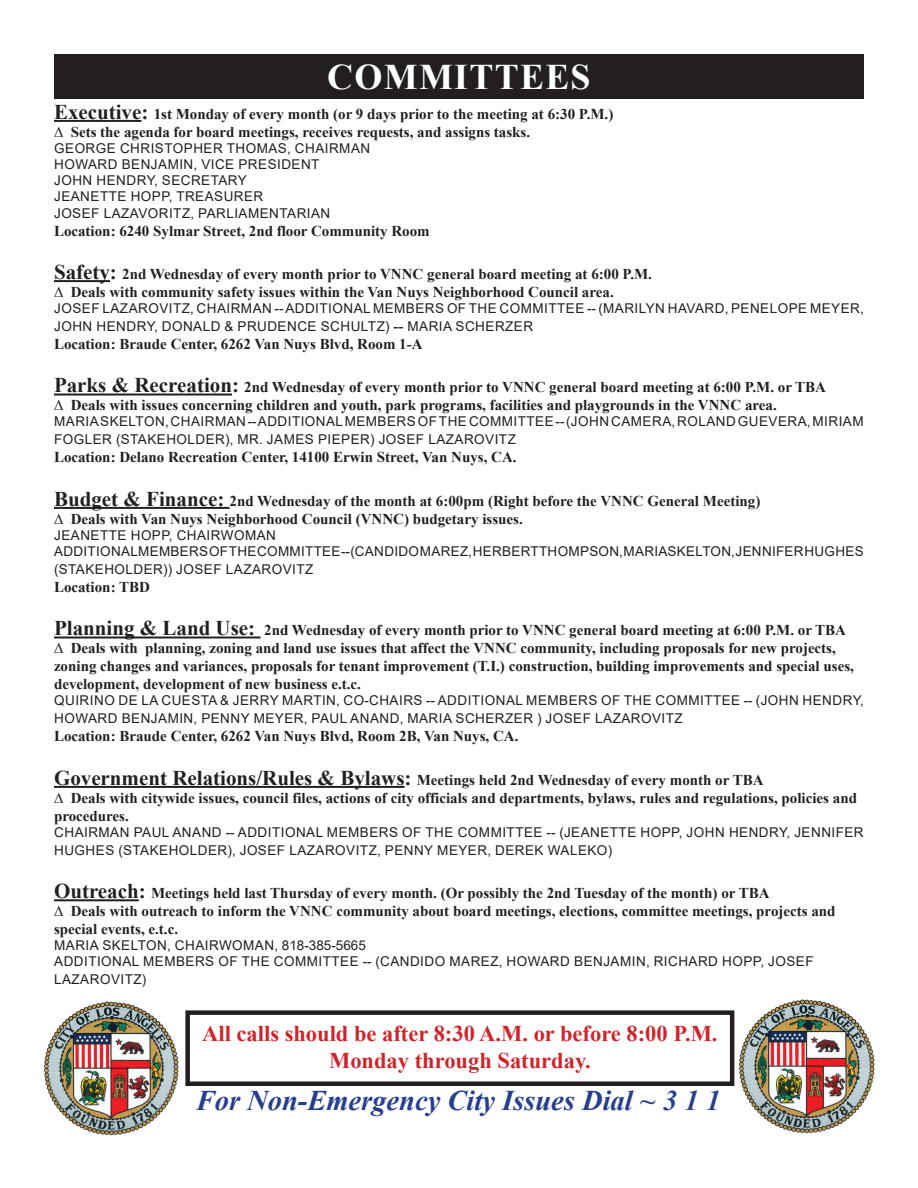
<style>
.page{position:relative;width:918px;height:1188px;background:#fff}
.page>*{position:absolute;margin:0;border:0;box-sizing:border-box;transform-origin:0 0}
.t1{font:700 36px "Times New Roman";letter-spacing:.035em;color:#fff}
.t2{font:italic 700 28.5px "Times New Roman";color:#253f8e}
.t3{font:700 22.5px/27px "Times New Roman";color:#d1232a;text-align:center}
.t4{font:700 15px/18px "Times New Roman";color:#231f20}
.t5{font:13.5px/16.2px "Arial";letter-spacing:.035em;color:#231f20}
.s1{font-size:21px}
.s2{font-family:"Times New Roman";font-weight:700;font-size:15px}
</style>
<div class="page">
<img style="left:44px;top:1001px;width:135px;height:135px">
<div style="left:54px;top:54px;width:810px;height:45px;background:#231f20"></div>
<hr style="left:54px;top:120px;width:87px;height:2px;background:#231f20">
<hr style="left:54px;top:280px;width:56px;height:2px;background:#231f20">
<hr style="left:54px;top:394px;width:178px;height:2px;background:#231f20">
<hr style="left:54px;top:507px;width:176px;height:2px;background:#231f20">
<hr style="left:54px;top:637px;width:207px;height:2px;background:#231f20">
<hr style="left:54px;top:786px;width:351px;height:2px;background:#231f20">
<hr style="left:54px;top:899px;width:85px;height:2px;background:#231f20">
<div style="left:185px;top:1010px;width:549px;height:76px;border:4px solid #231f20"></div>
<img style="left:739px;top:999px;width:135px;height:135px">
<h1 class="t1" style="left:327px;top:57px;width:265px">COMMITTEES</h1>
<p class="t4" style="left:54px;top:105px;width:561px"><span class="s1">Executive:</span> 1st Monday of every month (or 9 days prior to the meeting at 6:30 P.M.) ∆ Sets the agenda for board meetings, receives requests, and assigns tasks.</p>
<p class="t5" style="left:54px;top:140px;width:318px">GEORGE CHRISTOPHER THOMAS, CHAIRMAN<br>HOWARD BENJAMIN, VICE PRESIDENT<br>JOHN HENDRY, SECRETARY<br>JEANETTE HOPP, TREASURER<br>JOSEF LAZAVORITZ, PARLIAMENTARIAN</p>
<p class="t4" style="left:54px;top:222px;width:377px">Location: 6240 Sylmar Street, 2nd floor Community Room</p>
<p class="t4" style="left:54px;top:265px;width:600px"><span class="s1">Safety:</span> 2nd Wednesday of every month prior to VNNC general board meeting at 6:00 P.M. ∆ Deals with community safety issues within the Van Nuys Neighborhood Council area.</p>
<p class="t5" style="left:54px;top:299px;width:811px;line-height:18px">JOSEF LAZAROVITZ, CHAIRMAN -- ADDITIONAL MEMBERS OF THE COMMITTEE -- (MARILYN HAVARD, PENELOPE MEYER,<br>JOHN HENDRY, DONALD &amp; PRUDENCE SCHULTZ) <span class="s2">--</span> MARIA SCHERZER</p>
<p class="t4" style="left:54px;top:335px;width:370px">Location: Braude Center, 6262 Van Nuys Blvd, Room 1-A</p>
<p class="t4" style="left:54px;top:378px;width:774px"><span class="s1">Parks &amp; Recreation:</span> 2nd Wednesday of every month prior to VNNC general board meeting at 6:00 P.M. or TBA ∆ Deals with issues concerning children and youth, park programs, facilities and playgrounds in the VNNC area.</p>
<p class="t5" style="left:54px;top:413px;width:811px;line-height:18px">MARIASKELTON, CHAIRMAN -- ADDITIONALMEMBERS OF THE COMMITTEE -- (JOHN CAMERA, ROLAND GUEVERA, MIRIAM<br>FOGLER (STAKEHOLDER), MR. JAMES PIEPER) JOSEF LAZAROVITZ</p>
<p class="t4" style="left:54px;top:448px;width:464px">Location: Delano Recreation Center, 14100 Erwin Street, Van Nuys, CA.</p>
<p class="t4" style="left:54px;top:492px;width:708px"><span class="s1">Budget &amp; Finance:</span> 2nd Wednesday of the month at 6:00pm (Right before the VNNC General Meeting) ∆ Deals with Van Nuys Neighborhood Council (VNNC) budgetary issues.</p>
<p class="t5" style="left:54px;top:527px;width:811px">JEANETTE HOPP, CHAIRWOMAN<br>ADDITIONALMEMBERS OF THE COMMITTEE -- (CANDIDO MAREZ, HERBERT THOMPSON, MARIA SKELTON, JENNIFER HUGHES</p>
<p class="t5" style="left:54px;top:561px;width:261px">(STAKEHOLDER)) JOSEF LAZAROVITZ</p>
<p class="t4" style="left:54px;top:578px;width:97px">Location: TBD</p>
<p class="t4" style="left:54px;top:621px;width:801px"><span class="s1">Planning &amp; Land Use:</span> 2nd Wednesday of every month prior to VNNC general board meeting at 6:00 P.M. or TBA ∆ Deals with planning, zoning and land use issues that affect the VNNC community, including proposals for new projects, zoning changes and variances, proposals for tenant improvement (T.I.) construction, building improvements and special uses, development, development of new business e.t.c.</p>
<p class="t5" style="left:54px;top:692px;width:811px;line-height:18px">QUIRINO DE LA CUESTA &amp; JERRY MARTIN, CO-CHAIRS -- ADDITIONAL MEMBERS OF THE COMMITTEE -- (JOHN HENDRY,<br>HOWARD BENJAMIN, PENNY MEYER, PAUL ANAND, MARIA SCHERZER ) JOSEF LAZAROVITZ</p>
<p class="t4" style="left:54px;top:727px;width:466px">Location: Braude Center, 6262 Van Nuys Blvd, Room 2B, Van Nuys, CA.</p>
<p class="t4" style="left:54px;top:771px;width:805px"><span class="s1">Government Relations/Rules &amp; Bylaws:</span> Meetings held 2nd Wednesday of every month or TBA<br>∆ Deals with citywide issues, council files, actions of city officials and departments, bylaws, rules and regulations, policies and procedures.</p>
<p class="t5" style="left:54px;top:823px;width:811px;line-height:18px">CHAIRMAN PAUL ANAND -- ADDITIONAL MEMBERS OF THE COMMITTEE -- (JEANETTE HOPP, JOHN HENDRY, JENNIFER<br>HUGHES (STAKEHOLDER), JOSEF LAZAROVITZ, PENNY MEYER, DEREK WALEKO)</p>
<p class="t4" style="left:54px;top:884px;width:783px"><span class="s1">Outreach:</span> Meetings held last Thursday of every month. (Or possibly the 2nd Tuesday of the month) or TBA<br>∆ Deals with outreach to inform the VNNC community about board meetings, elections, committee meetings, projects and special events, e.t.c.</p>
<p class="t5" style="left:54px;top:937px;width:761px">MARIA SKELTON, CHAIRWOMAN, 818-385-5665<br>ADDITIONAL MEMBERS OF THE COMMITTEE -- (CANDIDO MAREZ, HOWARD BENJAMIN, RICHARD HOPP, JOSEF</p>
<p class="t5" style="left:54px;top:972px;width:94px">LAZAROVITZ)</p>
<h3 class="t3" style="left:202px;top:1020px;width:517px">All calls should be after 8:30 A.M. or before 8:00 P.M.<br>Monday through Saturday.</h3>
<h2 class="t2" style="left:196px;top:1085px;width:526px">For Non-Emergency City Issues Dial ~ 3 1 1</h2>
</div>
